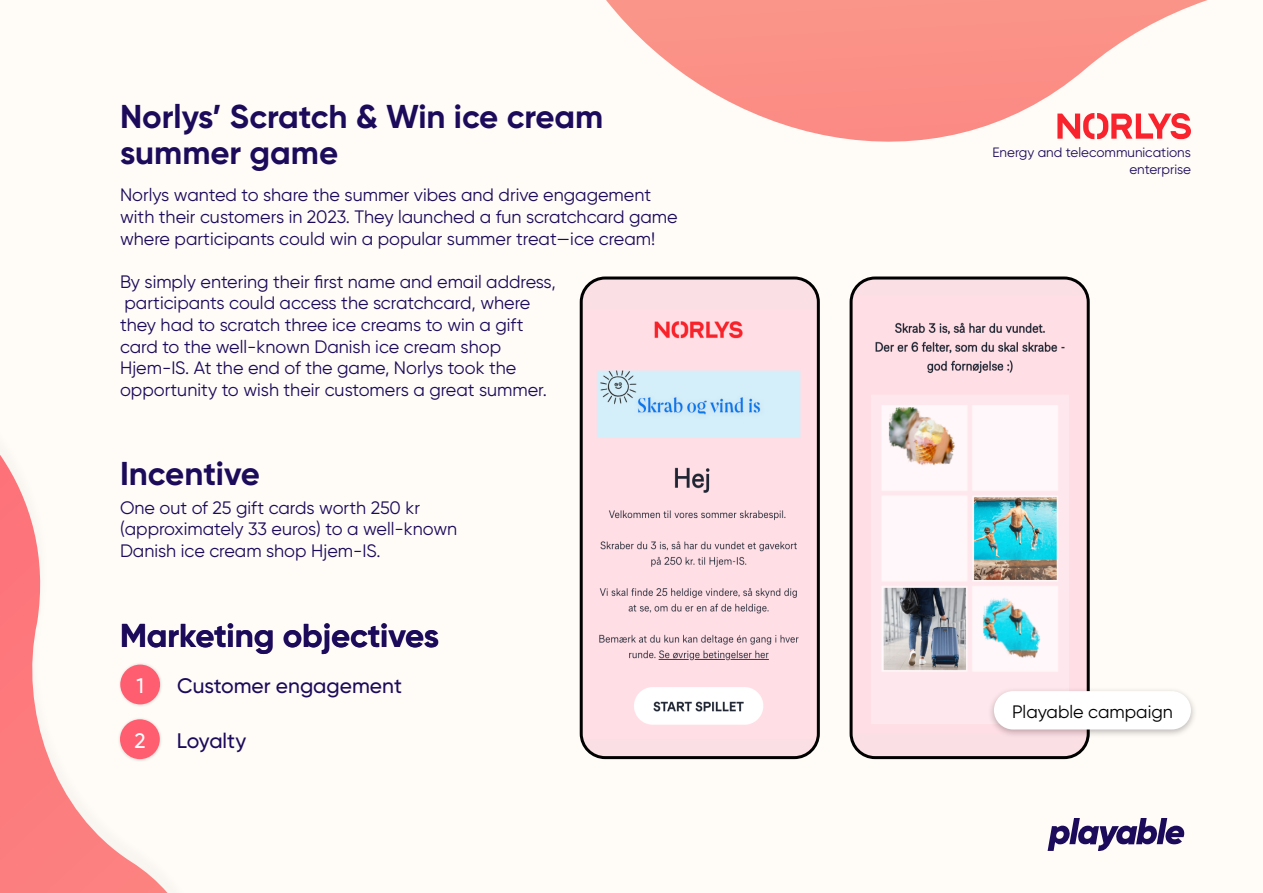
<style>
.page{position:relative;width:1263px;height:893px;background:#fffbf7}
.page>*{position:absolute;margin:0;border:0;box-sizing:border-box;transform-origin:0 0}
.t1{font:700 33px/36px "Gilroy";color:#1c0a5a}
.t2{font:500 21px "Gilroy";color:#1c0a5a}
.t3{font:500 21px "Gilroy";color:#fff}
.t4{font:18px/21.6px "Gilroy";color:#1c0a5a}
.t5{font:18px "Gilroy";color:#000}
.t6{font:13.5px/16.2px "Gilroy";color:#1c0a5a;text-align:right}
</style>
<div class="page">
<svg style="left:0;top:455px;width:168px;height:438px"></svg>
<svg style="left:606px;top:0;width:601px;height:142px"></svg>
<svg style="left:1047px;top:818px;width:138px;height:33px"></svg>
<div style="left:581px;top:278px;width:237px;height:480px;background:#fadfe5;border-radius:24px"></div>
<img style="left:597px;top:321px;width:204px;height:404px">
<div style="left:580px;top:276px;width:240px;height:483px;border:3px solid #000;border-radius:24px"></div>
<div style="left:851px;top:278px;width:237px;height:480px;background:#fadfe5;border-radius:24px"></div>
<img style="left:853px;top:295px;width:233px;height:377px">
<div style="left:849px;top:276px;width:241px;height:483px;border:3px solid #000;border-radius:24px"></div>
<div style="left:987px;top:686px;width:210px;height:52px;background:#000;opacity:.26"></div>
<div style="left:994px;top:691px;width:197px;height:38px;background:#fff;border-radius:19px"></div>
<div style="left:117px;top:716px;width:46px;height:46px;background:#000;opacity:.15"></div>
<div style="left:120px;top:719px;width:40px;height:40px;background:#ff5e70;border-radius:50%"></div>
<div style="left:118px;top:662px;width:45px;height:45px;background:#000;opacity:.15"></div>
<div style="left:120px;top:665px;width:40px;height:39px;background:#ff5e70;border-radius:50%"></div>
<svg style="left:1057px;top:113px;width:134px;height:26px"></svg>
<h1 class="t1" style="left:120px;top:99px;width:485px">Norlys’ Scratch &amp; Win ice cream summer game</h1>
<p class="t4" style="left:120px;top:184px;width:559px">Norlys wanted to share the summer vibes and drive engagement with their customers in 2023. They launched a fun scratchcard game where participants could win a popular summer treat—ice cream!</p>
<p class="t4" style="left:120px;top:270px;width:437px">By simply entering their first name and email address, participants could access the scratchcard, where they had to scratch three ice creams to win a gift card to the well-known Danish ice cream shop Hjem-IS. At the end of the game, Norlys took the opportunity to wish their customers a great summer.</p>
<h1 class="t1" style="left:120px;top:455px;width:142px">Incentive</h1>
<p class="t4" style="left:120px;top:496px;width:339px">One out of 25 gift cards worth 250 kr (approximately 33 euros) to a well-known<br>Danish ice cream shop Hjem-IS.</p>
<h1 class="t1" style="left:120px;top:617px;width:321px">Marketing objectives</h1>
<p class="t3" style="left:136px;top:673px;width:9px">1</p>
<p class="t2" style="left:177px;top:673px;width:226px">Customer engagement</p>
<p class="t3" style="left:134px;top:727px;width:13px">2</p>
<p class="t2" style="left:177px;top:727px;width:71px">Loyalty</p>
<p class="t6" style="left:992px;top:144px;width:200px">Energy and telecommunications enterprise</p>
<p class="t5" style="left:1012px;top:700px;width:162px">Playable campaign</p>
</div>
